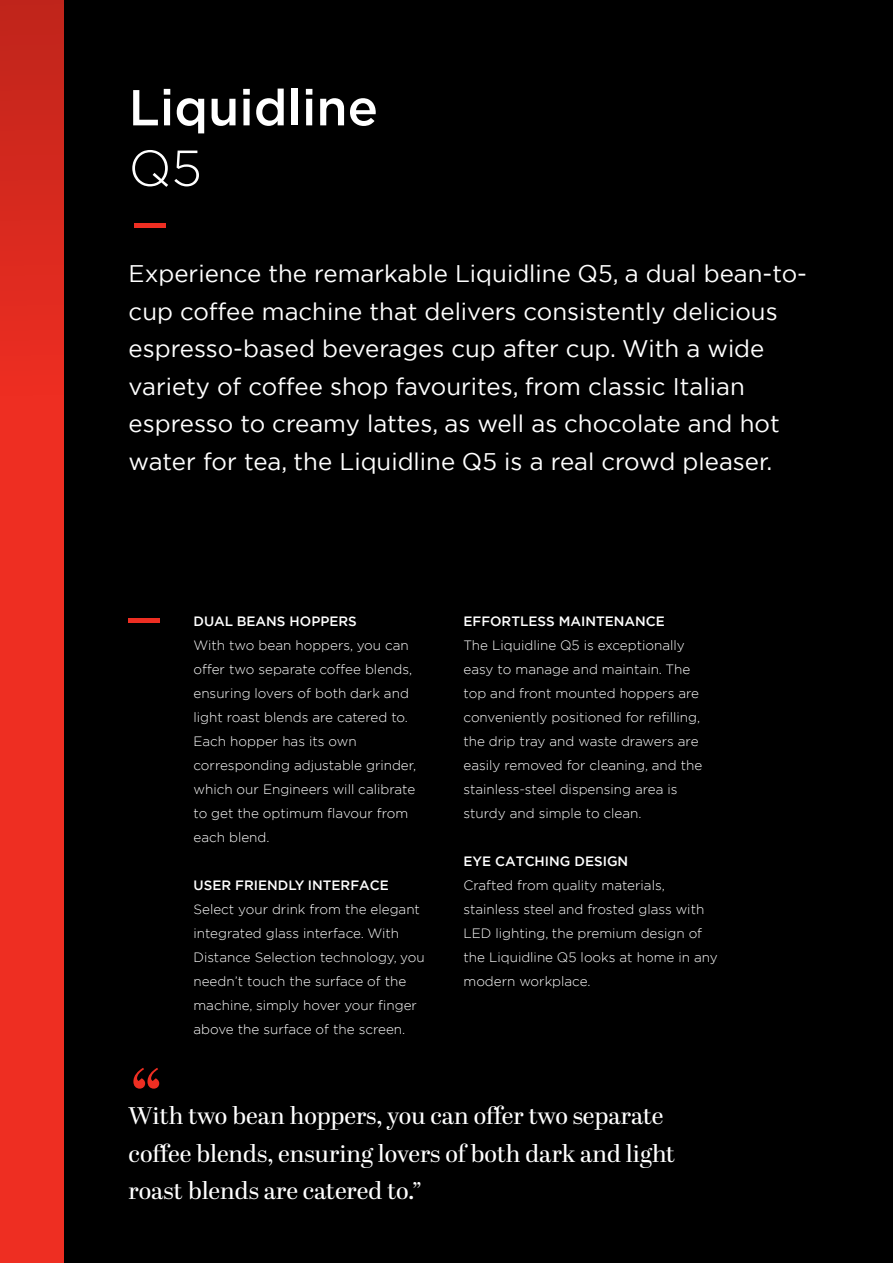
<style>
.page{position:relative;width:893px;height:1263px;background:#000}
.page>*{position:absolute;margin:0;border:0;box-sizing:border-box;transform-origin:0 0}
.t1{font:300 80.7px "Gotham";color:#ee2e22}
.t2{font:700 79.5px "Abril Display";color:#ee2e22}
.t3{font:500 50.4px/60.4px "Gotham";color:#fff}
.t4{font:24px/37.5px "Gotham";color:#fff}
.t5{font:24px/37.5px "Abril Display";color:#fff}
.t6{font:300 13.5px/24px "Gotham";color:#fff}
.s1{font-weight:300}
.s2{font-weight:500}
</style>
<div class="page">
<hr style="left:129px;top:619px;width:31px;height:4px;background:#ee2e22">
<svg style="left:0;top:0;width:64px;height:1263px;background:#e62c20"></svg>
<p class="t3" style="left:129px;top:77px;width:251px">Liquidline<br><span class="s1">Q5</span></p>
<p class="t1" style="left:129px;top:170px;width:44px">–</p>
<p class="t4" style="left:129px;top:254px;width:680px">Experience the remarkable Liquidline Q5, a dual bean-to&shy;cup coffee machine that delivers consistently delicious espresso-based beverages cup after cup. With a wide variety of coffee shop favourites, from classic Italian espresso to creamy lattes, as well as chocolate and hot water for tea, the Liquidline Q5 is a real crowd pleaser.</p>
<p class="t2" style="left:129px;top:1044px;width:35px">“</p>
<p class="t6" style="left:193px;top:609px;width:224px"><span class="s2">DUAL BEANS HOPPERS<br></span>With two bean hoppers, you can offer two separate coffee blends, ensuring lovers of both dark and light roast blends are catered to.<br>Each hopper has its own corresponding adjustable grinder, which our Engineers will calibrate to get the optimum flavour from each blend.</p>
<p class="t6" style="left:193px;top:873px;width:233px"><span class="s2">USER FRIENDLY INTERFACE<br></span>Select your drink from the elegant integrated glass interface. With<br>Distance Selection technology, you needn’t touch the surface of the machine, simply hover your finger above the surface of the screen.</p>
<p class="t6" style="left:463px;top:609px;width:240px"><span class="s2">EFFORTLESS MAINTENANCE<br></span>The Liquidline Q5 is exceptionally easy to manage and maintain. The top and front mounted hoppers are conveniently positioned for refilling, the drip tray and waste drawers are easily removed for cleaning, and the stainless-steel dispensing area is sturdy and simple to clean.</p>
<p class="t6" style="left:463px;top:849px;width:256px"><span class="s2">EYE CATCHING DESIGN<br></span>Crafted from quality materials, stainless steel and frosted glass with<br>LED lighting, the premium design of the Liquidline Q5 looks at home in any modern workplace.</p>
<p class="t5" style="left:129px;top:1098px;width:548px">With two bean hoppers, you can offer two separate coffee blends, ensuring lovers of both dark and light roast blends are catered to.”</p>
</div>
